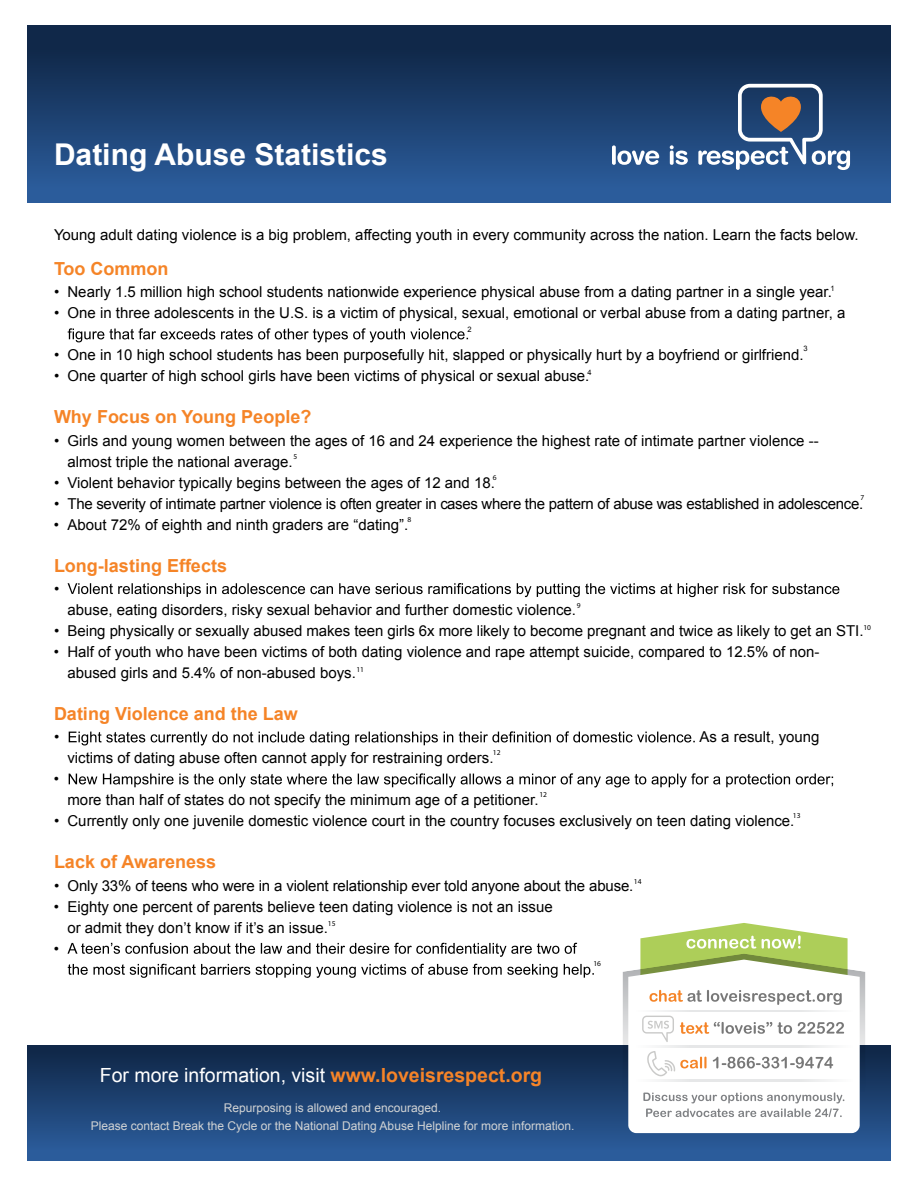
<style>
.page{position:relative;width:918px;height:1188px;background:#fff}
.page>*{position:absolute;margin:0;border:0;box-sizing:border-box;transform-origin:0 0}
.t1{font:700 30px "Arial";color:#fff}
.t2{font:19.5px "Arial";color:#fff}
.t3{font:700 18px "Arial";color:#f58427}
.t4{font:15px/21px "Arial";color:#000}
.t5{font:15px "Arial";letter-spacing:-.02em;color:#000}
.t6{font:12px/18px "Arial";color:#d1d3d4;text-align:center}
.t7{font:7.5px "Myriad Pro";color:#000}
.t8{font:7.5px "Arial";color:#000}
.s1{font-weight:700;color:#f68428}
</style>
<div class="page">
<div style="left:27px;top:1045px;width:864px;height:116px;background:linear-gradient(to bottom,#0e2544,#2d5fa0)"></div>
<div style="left:27px;top:26px;width:864px;height:176px;background:linear-gradient(to bottom,#0d213f,#2c5f9f)"></div>
<svg style="left:612px;top:145px;width:4px;height:20px"></svg>
<svg style="left:617px;top:151px;width:42px;height:14px"></svg>
<svg style="left:670px;top:145px;width:18px;height:20px"></svg>
<svg style="left:698px;top:84px;width:152px;height:86px;background:#536786"></svg>
<svg style="left:623px;top:971px;width:242px;height:165px;background:#587294"></svg>
<svg style="left:628px;top:923px;width:232px;height:210px"></svg>
<svg style="left:68px;top:328px;width:400px;height:14px"></svg>
<svg style="left:68px;top:583px;width:771px;height:14px"></svg>
<svg style="left:69px;top:731px;width:626px;height:14px"></svg>
<svg style="left:69px;top:773px;width:764px;height:14px"></svg>
<svg style="left:67px;top:943px;width:510px;height:14px"></svg>
<svg style="left:68px;top:964px;width:526px;height:14px"></svg>
<h1 class="t1" style="left:54px;top:135px;width:335px">Dating Abuse Statistics</h1>
<p class="t4" style="left:54px;top:225px;width:806px">Young adult dating violence is a big problem, affecting youth in every community across the nation. Learn the facts below.</p>
<p class="t3" style="left:54px;top:257px;width:116px">Too Common</p>
<p class="t4" style="left:54px;top:282px;width:780px">• Nearly 1.5 million high school students nationwide experience physical abuse from a dating partner in a single year.</p>
<p class="t4" style="left:54px;top:303px;width:793px">• One in three adolescents in the U.S. is a victim of physical, sexual, emotional or verbal abuse from a dating partner, a</p>
<p class="t4" style="left:54px;top:345px;width:751px">• One in 10 high school students has been purposefully hit, slapped or physically hurt by a boyfriend or girlfriend.</p>
<p class="t4" style="left:54px;top:366px;width:537px">• One quarter of high school girls have been victims of physical or sexual abuse.</p>
<p class="t3" style="left:54px;top:405px;width:259px">Why Focus on Young People?</p>
<p class="t4" style="left:68px;top:430px;width:753px;text-indent:-14px">• Girls and young women between the ages of 16 and 24 experience the highest rate of intimate partner violence -- almost triple the national average.</p>
<p class="t4" style="left:54px;top:472px;width:443px">• Violent behavior typically begins between the ages of 12 and 18.</p>
<p class="t5" style="left:54px;top:494px;width:811px">• The severity of intimate partner violence is often greater in cases where the pattern of abuse was established in adolescence.</p>
<p class="t4" style="left:54px;top:514px;width:356px">• About 72% of eighth and ninth graders are “dating”.</p>
<p class="t3" style="left:54px;top:553px;width:175px">Long-lasting Effects</p>
<p class="t4" style="left:54px;top:578px;width:7px">•</p>
<p class="t4" style="left:68px;top:599px;width:510px">abuse, eating disorders, risky sexual behavior and further domestic violence.</p>
<p class="t4" style="left:54px;top:620px;width:811px">• Being physically or sexually abused makes teen girls 6x more likely to become pregnant and twice as likely to get an STI.</p>
<p class="t4" style="left:67px;top:641px;width:754px;text-indent:-14px">• Half of youth who have been victims of both dating violence and rape attempt suicide, compared to 12.5% of non&shy;abused girls and 5.4% of non-abused boys.</p>
<p class="t3" style="left:54px;top:702px;width:245px">Dating Violence and the Law</p>
<p class="t4" style="left:54px;top:727px;width:7px">•</p>
<p class="t4" style="left:700px;top:727px;width:122px">As a result, young</p>
<p class="t4" style="left:67px;top:748px;width:428px">victims of dating abuse often cannot apply for restraining orders.</p>
<p class="t4" style="left:54px;top:769px;width:7px">•</p>
<p class="t4" style="left:68px;top:790px;width:473px">more than half of states do not specify the minimum age of a petitioner.</p>
<p class="t4" style="left:54px;top:811px;width:742px">• Currently only one juvenile domestic violence court in the country focuses exclusively on teen dating violence.</p>
<p class="t3" style="left:54px;top:850px;width:164px">Lack of Awareness</p>
<p class="t4" style="left:54px;top:875px;width:581px">• Only 33% of teens who were in a violent relationship ever told anyone about the abuse.</p>
<p class="t4" style="left:54px;top:896px;width:500px">• Eighty one percent of parents believe teen dating violence is not an issue</p>
<p class="t4" style="left:67px;top:917px;width:262px">or admit they don’t know if it’s an issue.</p>
<p class="t4" style="left:54px;top:938px;width:7px">•</p>
<p class="t8" style="left:830px;top:284px;width:6px">1</p>
<p class="t8" style="left:467px;top:324px;width:6px">2</p>
<p class="t8" style="left:803px;top:344px;width:6px">3</p>
<p class="t8" style="left:587px;top:368px;width:6px">4</p>
<p class="t7" style="left:293px;top:452px;width:5px">5</p>
<p class="t7" style="left:493px;top:473px;width:5px">6</p>
<p class="t7" style="left:860px;top:492px;width:5px">7</p>
<p class="t7" style="left:407px;top:515px;width:5px">8</p>
<p class="t7" style="left:577px;top:600px;width:5px">9</p>
<p class="t7" style="left:863px;top:623px;width:9px">10</p>
<p class="t7" style="left:356px;top:665px;width:9px">11</p>
<p class="t7" style="left:493px;top:747px;width:9px">12</p>
<p class="t7" style="left:539px;top:789px;width:9px">12</p>
<p class="t7" style="left:793px;top:810px;width:9px">13</p>
<p class="t7" style="left:634px;top:876px;width:9px">14</p>
<p class="t7" style="left:328px;top:918px;width:9px">15</p>
<p class="t7" style="left:593px;top:959px;width:9px">16</p>
<h2 class="t2" style="left:100px;top:1062px;width:444px">For more information, visit <span class="s1">www.loveisrespect.org</span></h2>
<p class="t6" style="left:91px;top:1099px;width:485px">Repurposing is allowed and encouraged.<br>Please contact Break the Cycle or the National Dating Abuse Helpline for more information.</p>
</div>
